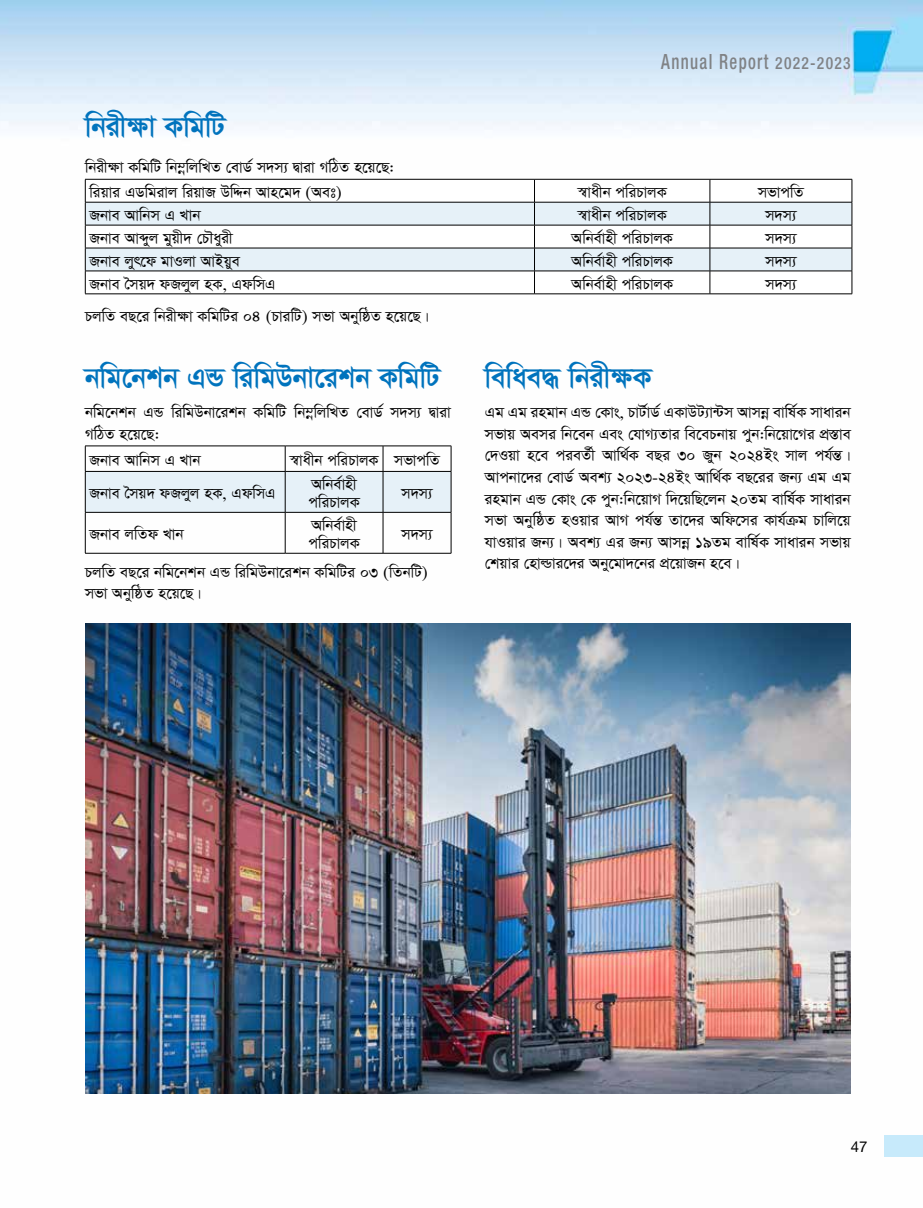
<style>
.page{position:relative;width:923px;height:1208px;background:#fff}
.page>*{position:absolute;margin:0;border:0;box-sizing:border-box;transform-origin:0 0}
.t1{font:700 33px "Sutonny MJ";color:#0073bd}
.t2{font:500 condensed 21px "Helvetica Neue LT Std";letter-spacing:.08em;color:#808285;scale:.8 1}
.t3{font:18px/21.6px "Sutonny MJ";color:#000}
.t4{font:15px "Helvetica Neue LT Std";color:#000}
.s1{font-size:16.8px}
</style>
<div class="page">
<img style="left:0;top:0;width:923px;height:1094px">
<div style="left:884px;top:1135px;width:39px;height:22px;background:#c7eafb"></div>
<svg style="left:86px;top:180px;width:765px;height:113px"></svg>
<svg style="left:86px;top:203px;width:765px;height:68px;fill:#e6f1f8"></svg>
<hr style="left:85px;top:179px;width:449px;height:1px;background:#000">
<hr style="left:534px;top:179px;width:176px;height:1px;background:#000">
<hr style="left:710px;top:179px;width:142px;height:1px;background:#000">
<hr style="left:85px;top:202px;width:449px;height:1px;background:#000">
<hr style="left:534px;top:202px;width:176px;height:1px;background:#000">
<hr style="left:710px;top:202px;width:142px;height:1px;background:#000">
<hr style="left:85px;top:225px;width:449px;height:1px;background:#000">
<hr style="left:534px;top:225px;width:176px;height:1px;background:#000">
<hr style="left:710px;top:225px;width:142px;height:1px;background:#000">
<hr style="left:85px;top:248px;width:449px;height:1px;background:#000">
<hr style="left:534px;top:248px;width:176px;height:1px;background:#000">
<hr style="left:710px;top:248px;width:142px;height:1px;background:#000">
<hr style="left:85px;top:271px;width:449px;height:1px;background:#000">
<svg style="left:85px;top:179px;width:1px;height:114px"></svg>
<hr style="left:534px;top:271px;width:176px;height:1px;background:#000">
<svg style="left:534px;top:179px;width:1px;height:114px"></svg>
<hr style="left:710px;top:271px;width:142px;height:1px;background:#000">
<svg style="left:709px;top:179px;width:1px;height:114px"></svg>
<svg style="left:851px;top:179px;width:1px;height:114px"></svg>
<hr style="left:85px;top:293px;width:449px;height:1px;background:#000">
<hr style="left:534px;top:293px;width:176px;height:1px;background:#000">
<hr style="left:710px;top:293px;width:142px;height:1px;background:#000">
<hr style="left:85px;top:445px;width:200px;height:1px;background:#000">
<hr style="left:285px;top:445px;width:98px;height:1px;background:#000">
<hr style="left:383px;top:445px;width:68px;height:1px;background:#000">
<svg style="left:85px;top:446px;width:367px;height:66px"></svg>
<hr style="left:85px;top:471px;width:200px;height:1px;background:#000">
<hr style="left:85px;top:471px;width:1px;height:41px;background:#000">
<hr style="left:285px;top:471px;width:98px;height:1px;background:#000">
<hr style="left:285px;top:471px;width:1px;height:41px;background:#000">
<hr style="left:383px;top:471px;width:68px;height:1px;background:#000">
<hr style="left:383px;top:471px;width:1px;height:41px;background:#000">
<hr style="left:451px;top:471px;width:1px;height:41px;background:#000">
<hr style="left:85px;top:512px;width:200px;height:1px;background:#000">
<hr style="left:85px;top:512px;width:1px;height:41px;background:#000">
<hr style="left:285px;top:512px;width:98px;height:1px;background:#000">
<hr style="left:285px;top:512px;width:1px;height:41px;background:#000">
<hr style="left:383px;top:512px;width:68px;height:1px;background:#000">
<hr style="left:383px;top:512px;width:1px;height:41px;background:#000">
<hr style="left:451px;top:512px;width:1px;height:41px;background:#000">
<hr style="left:85px;top:553px;width:200px;height:1px;background:#000">
<hr style="left:285px;top:553px;width:98px;height:1px;background:#000">
<hr style="left:383px;top:553px;width:68px;height:1px;background:#000">
<img style="left:85px;top:623px;width:765px;height:470px">
<h1 class="t1" style="left:85px;top:108px;width:142px">WBIXŸV KWGWU</h1>
<p class="t3" style="left:85px;top:156px;width:310px;line-height:24.9px">WBIXŸV KWGWU WB¤ŒWJWLZ †EVW© M`M¨ ØVIV MWVZ N‡Q‡Q:<br>WIQVI GWWGIVJ WIQVR DWÏB AVN‡G` (AET)</p>
<p class="t2" style="left:661px;top:49px;width:238px">Annual Report <span class="s1">2022-2023</span></p>
<p class="t3" style="left:578px;top:182px;width:90px">¯^VAXB CWIPVJK</p>
<p class="t3" style="left:758px;top:182px;width:47px">MFVCWZ</p>
<p class="t3" style="left:90px;top:205px;width:112px">RBVE AVWBM G LVB</p>
<p class="t3" style="left:578px;top:205px;width:90px">¯^VAXB CWIPVJK</p>
<p class="t3" style="left:765px;top:205px;width:32px">M`M¨</p>
<p class="t3" style="left:90px;top:228px;width:145px">RBVE AVÃYJ GYQX` †PŠAYIX</p>
<p class="t3" style="left:571px;top:228px;width:103px">AWBE©VNX CWIPVJK</p>
<p class="t3" style="left:765px;top:228px;width:32px">M`M¨</p>
<p class="t3" style="left:90px;top:251px;width:153px">RBVE JYR‡D GVIJV AVBQYE</p>
<p class="t3" style="left:571px;top:251px;width:103px">AWBE©VNX CWIPVJK</p>
<p class="t3" style="left:765px;top:251px;width:32px">M`M¨</p>
<p class="t3" style="left:90px;top:274px;width:188px">RBVE ˆMQ` DRJYJ NK, GDWMG</p>
<p class="t3" style="left:571px;top:274px;width:103px">AWBE©VNX CWIPVJK</p>
<p class="t3" style="left:765px;top:274px;width:32px">M`M¨</p>
<p class="t3" style="left:85px;top:307px;width:345px">PJWZ EQ‡I WBIXŸV KWGWUI 04 (PVIWU) MFV ABYWÔZ N‡Q‡Q|</p>
<h1 class="t1" style="left:85px;top:359px;width:356px">BWG‡BKB GÛ WIWGDBV‡IKB KWGWU</h1>
<p class="t3" style="left:85px;top:402px;width:367px">BWG‡BKB GÛ WIWGDBV‡IKB KWGWU WB¤ŒWJWLZ †EVW© M`M¨ ØVIV<br>MWVZ N‡Q‡Q:</p>
<p class="t3" style="left:90px;top:450px;width:112px">RBVE AVWBM G LVB</p>
<p class="t3" style="left:290px;top:450px;width:152px">¯^VAXB CWIPVJK MFVCWZ</p>
<p class="t3" style="left:90px;top:483px;width:188px">RBVE ˆMQ` DRJYJ NK, GDWMG</p>
<p class="t3" style="left:309px;top:476px;width:52px;line-height:18px">AWBE©VNX<br>CWIPVJK</p>
<h1 class="t1" style="left:485px;top:359px;width:168px">WEWAE× WBIXŸK</h1>
<p class="t3" style="left:485px;top:402px;width:369px;text-align:justify">GG GG INGVB GÛ †KVS, PVU©VW© GKVDU¨V›UM AVMBŒ EVWL©K MVAVIB MFVQ AEMI WB‡EB GES †HVM¨ZVI WE‡EPBVQ CYB:WB‡QV‡MI CÖ¯ÍVE †`IQV N‡E CIEZ©X AVW_©K EQI 30 RYB 2024BS MVJ CH©ŠÍ| AVCBV‡`I †EVW© AEK¨ 2023-24BS AVW_©K EQ‡II RB¨ GG GG INGVB GÛ †KVS †K CYB:WB‡QVM W`‡QWQ‡JB 20ZG EVWL©K MVAVIB MFV ABYWÔZ NIQVI AVM CH©ŠÍZV‡`I AWD‡MI KVH©ΜG PVWJ‡Q HVIQVI RB¨| AEK¨ GI RB¨ AVMBŒ 19ZG EVWL©K MVAVIB MFVQ †KQVI †NVÌVI‡`I ABY‡GV`‡BI CÖ‡QVRB N‡E|</p>
<p class="t3" style="left:401px;top:483px;width:32px">M`M¨</p>
<p class="t3" style="left:90px;top:524px;width:95px">RBVE JWZD LVB</p>
<p class="t3" style="left:309px;top:517px;width:52px;line-height:18px">AWBE©VNX<br>CWIPVJK</p>
<p class="t3" style="left:85px;top:516px;width:349px;line-height:37.7px;text-align:right">M`M¨<br>PJWZ EQ‡I BWG‡BKB GÛ WIWGDBV‡IKB KWGWUI 03 (WZBWU)</p>
<p class="t3" style="left:85px;top:583px;width:118px">MFV ABYWÔZ N‡Q‡Q|</p>
<p class="t4" style="left:850px;top:1137px;width:18px">47</p>
</div>
